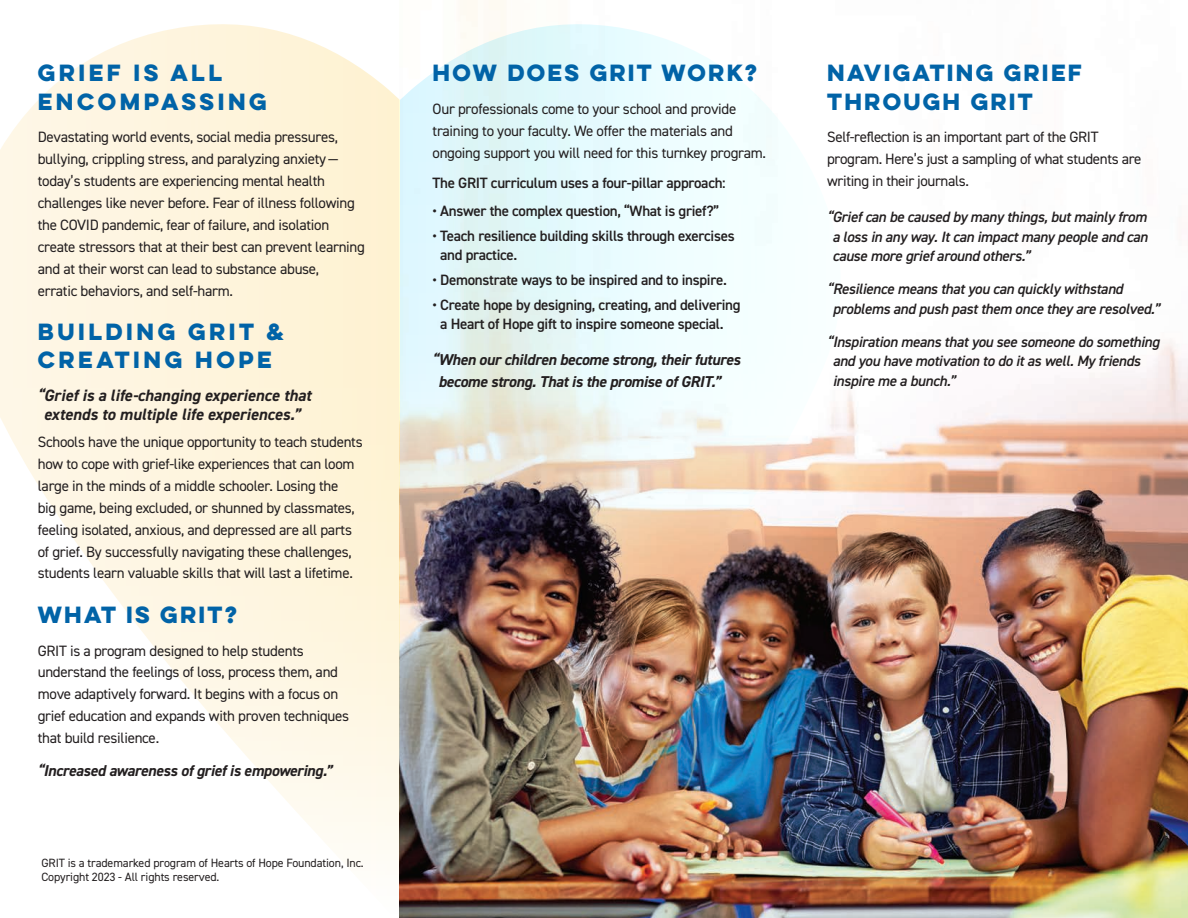
<style>
.page{position:relative;width:1188px;height:918px;background:#fff}
.page>*{position:absolute;margin:0;border:0;box-sizing:border-box;transform-origin:0 0}
.t1{font:700 21px/28.2px "Lulo Clean One";letter-spacing:-.12em;color:#0163a7}
.t2{font:700 21px/28.2px "Lulo Clean One";letter-spacing:-.06em;color:#0163a7}
.t3{font:italic 700 16.5px/18.9px "DIN2014";color:#231f20;text-align:center}
.t4{font:italic 700 15.75px/21.9px "DIN2014";letter-spacing:-.02em;color:#231f20}
.t5{font:15px/21.9px "DIN2014";letter-spacing:-.02em;color:#231f20}
.t6{font:italic 600 15px/19.5px "DIN2014";letter-spacing:-.02em;color:#231f20}
.t7{font:600 15px/19.5px "DIN2014";letter-spacing:-.02em;color:#231f20}
.t8{font:12px/14.4px "DIN2014";letter-spacing:-.01em;color:#231f20}
</style>
<div class="page">
<svg style="left:0;top:24px;width:399px;height:830px"></svg>
<img style="left:399px;top:0;width:789px;height:918px">
<h1 class="t2" style="left:38px;top:58px;width:235px">GRIEF IS ALL<br>ENCOMPASSING</h1>
<p class="t5" style="left:38px;top:126px;width:329px">Devastating world events, social media pressures, bullying, crippling stress, and paralyzing anxiety— today’s students are experiencing mental health challenges like never before. Fear of illness following the COVID pandemic, fear of failure, and isolation create stressors that at their best can prevent learning and at their worst can lead to substance abuse,<br>erratic behaviors, and self-harm.</p>
<h1 class="t2" style="left:38px;top:317px;width:252px">BUILDING GRIT &amp;<br>CREATING HOPE</h1>
<p class="t3" style="left:38px;top:386px;width:275px">“Grief is a life-changing experience that extends to multiple life experiences.”</p>
<p class="t5" style="left:38px;top:431px;width:326px">Schools have the unique opportunity to teach students how to cope with grief-like experiences that can loom large in the minds of a middle schooler. Losing the<br>big game, being excluded, or shunned by classmates, feeling isolated, anxious, and depressed are all parts of grief. By successfully navigating these challenges, students learn valuable skills that will last a lifetime.</p>
<h1 class="t1" style="left:38px;top:600px;width:206px">WHAT IS GRIT?</h1>
<p class="t5" style="left:38px;top:639px;width:313px">GRIT is a program designed to help students understand the feelings of loss, process them, and move adaptively forward. It begins with a focus on grief education and expands with proven techniques that build resilience.</p>
<p class="t4" style="left:38px;top:759px;width:296px">“Increased awareness of grief is empowering.”</p>
<p class="t8" style="left:41px;top:855px;width:324px">GRIT is a trademarked program of Hearts of Hope Foundation, Inc.<br>Copyright 2023 - All rights reserved.</p>
<h1 class="t1" style="left:433px;top:58px;width:331px">HOW DOES GRIT WORK?</h1>
<p class="t5" style="left:433px;top:98px;width:335px">Our professionals come to your school and provide training to your faculty. We offer the materials and ongoing support you will need for this turnkey program.</p>
<p class="t7" style="left:433px;top:173px;width:295px">The GRIT curriculum uses a four-pillar approach:</p>
<p class="t7" style="left:433px;top:200px;width:288px">• Answer the complex question, “What is grief?”</p>
<p class="t7" style="left:440px;top:225px;width:296px;text-indent:-8px">• Teach resilience building skills through exercises and practice.</p>
<p class="t7" style="left:433px;top:270px;width:296px">• Demonstrate ways to be inspired and to inspire.</p>
<p class="t7" style="left:440px;top:295px;width:302px;text-indent:-8px">• Create hope by designing, creating, and delivering a Heart of Hope gift to inspire someone special.</p>
<p class="t4" style="left:438px;top:349px;width:303px;text-indent:-6px">“When our children become strong, their futures become strong. That is the promise of GRIT.”</p>
<h1 class="t1" style="left:827px;top:58px;width:261px">NAVIGATING GRIEF<br>THROUGH GRIT</h1>
<p class="t5" style="left:827px;top:126px;width:316px">Self-reflection is an important part of the GRIT program. Here’s just a sampling of what students are writing in their journals.</p>
<p class="t6" style="left:832px;top:207px;width:317px;text-align:justify;text-indent:-5px">“Grief can be caused by many things, but mainly from a loss in any way. It can impact many people and can cause more grief around others.”</p>
<p class="t6" style="left:833px;top:279px;width:329px;text-indent:-5px">“Resilience means that you can quickly withstand problems and push past them once they are resolved.”</p>
<p class="t6" style="left:833px;top:332px;width:328px;text-indent:-5px">“Inspiration means that you see someone do something and you have motivation to do it as well. My friends inspire me a bunch.”</p>
</div>
